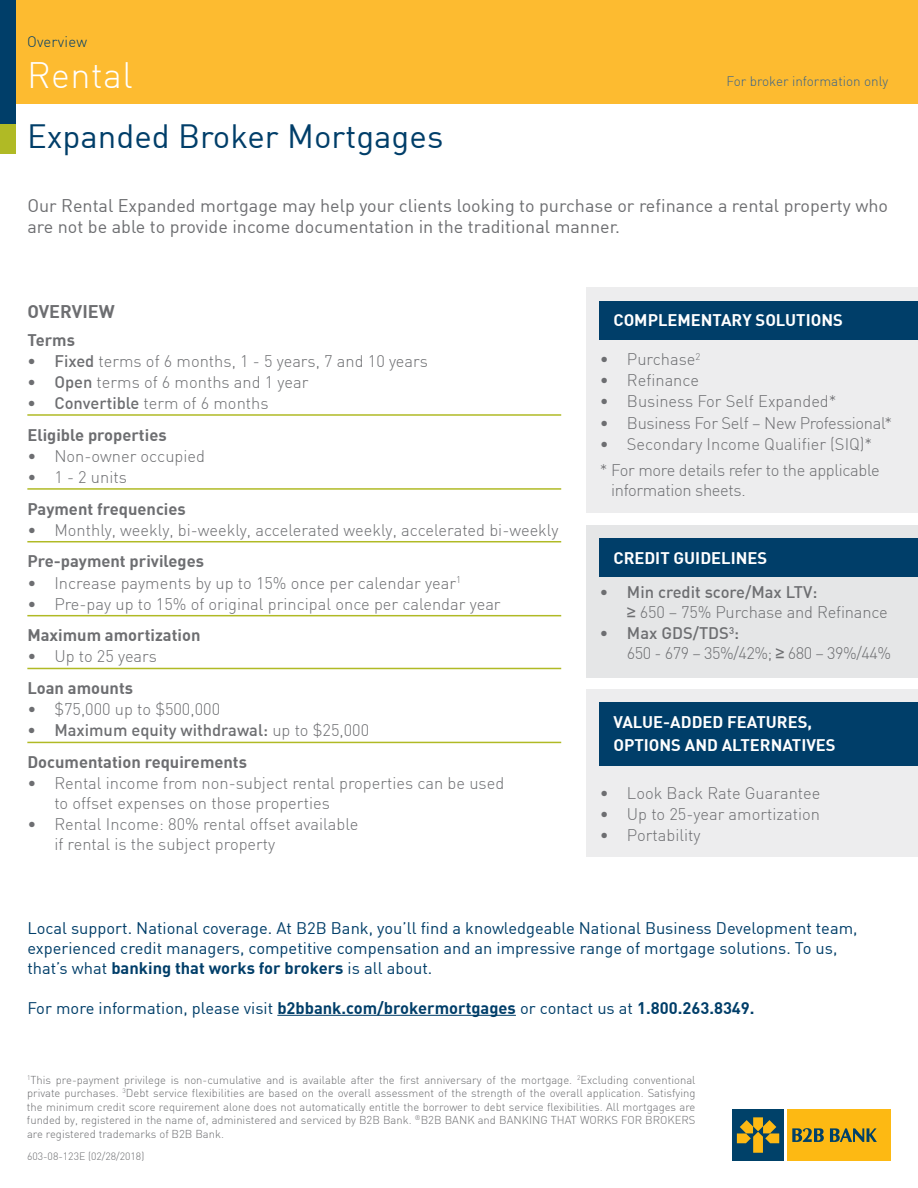
<style>
.page{position:relative;width:918px;height:1188px;background:#fff}
.page>*{position:absolute;margin:0;border:0;box-sizing:border-box;transform-origin:0 0}
.t1{font:300 36px "DIN";letter-spacing:.015em;color:#fff}
.t2{font:33px "DIN";color:#003e69}
.t3{font:18px/21.6px "DIN";color:#6d6e71}
.t4{font:700 18px "DIN";color:#6d6e71}
.t5{font:300 16.5px/19.8px "DIN";color:#6d6e71}
.t6{font:16.5px/19.8px "DIN";color:#003e69}
.t7{font:300 16.5px/26.5px "DIN";letter-spacing:-.02em;color:#6d6e71}
.t8{font:700 16.5px/31.7px "DIN";color:#6d6e71}
.t9{font:700 16.5px/23.4px "DIN";color:#fff}
.t10{font:500 16.5px/31.7px "DIN";color:#6d6e71}
.t11{font:300 16.5px/19.8px "DIN";letter-spacing:-.03em;color:#6d6e71}
.t12{font:300 15px "DIN";letter-spacing:.015em;color:#003e69}
.t13{font:300 13.5px "DIN";color:#3a648a}
.t14{font:300 11.25px/13.5px "DIN";color:#6d6e71;text-align:justify}
.t15{font:300 10.5px "DIN";color:#6d6e71}
.s1{font-weight:500}
.s2{font-weight:300}
.s3{font-weight:700}
.s4{font-family:"Arial";font-weight:400}
</style>
<div class="page">
<div style="left:0;top:0;width:15px;height:153px;background:#b0ba25"></div>
<div style="left:0;top:0;width:918px;height:104px;background:#fdbb30"></div>
<div style="left:0;top:0;width:15px;height:123px;background:#003e69"></div>
<div style="left:732px;top:1109px;width:52px;height:52px;background:#004169"></div>
<svg style="left:737px;top:1117px;width:42px;height:36px"></svg>
<div style="left:787px;top:1109px;width:104px;height:52px;background:#fdb913"></div>
<svg style="left:792px;top:1128px;width:32px;height:14px"></svg>
<svg style="left:830px;top:1128px;width:47px;height:14px"></svg>
<div style="left:586px;top:525px;width:332px;height:152px;background:#e5e6e7"></div>
<div style="left:600px;top:538px;width:318px;height:39px;background:#003e69"></div>
<div style="left:586px;top:287px;width:332px;height:226px;background:#ededee"></div>
<div style="left:600px;top:301px;width:318px;height:38px;background:#003e69"></div>
<div style="left:586px;top:689px;width:332px;height:168px;background:#ededee"></div>
<div style="left:600px;top:703px;width:318px;height:63px;background:#003e69"></div>
<hr style="left:27px;top:414px;width:534px;height:2px;background:#b0ba25">
<hr style="left:27px;top:488px;width:534px;height:2px;background:#b0ba25">
<hr style="left:27px;top:541px;width:534px;height:1px;background:#b0ba25">
<hr style="left:27px;top:615px;width:534px;height:1px;background:#b0ba25">
<hr style="left:27px;top:668px;width:534px;height:1px;background:#b0ba25">
<hr style="left:27px;top:742px;width:534px;height:1px;background:#b0ba25">
<hr style="left:277px;top:1015px;width:239px;height:1px;background:#003e69">
<p class="t12" style="left:27px;top:33px;width:62px">Overview</p>
<h1 class="t1" style="left:27px;top:53px;width:107px">Rental</h1>
<h2 class="t2" style="left:27px;top:115px;width:418px">Expanded Broker Mortgages</h2>
<p class="t13" style="left:727px;top:73px;width:163px">For broker information only</p>
<p class="t3" style="left:27px;top:194px;width:862px">Our Rental Expanded mortgage may help your clients looking to purchase or refinance a rental property who are not be able to provide income documentation in the traditional manner.</p>
<p class="t4" style="left:27px;top:299px;width:89px">OVERVIEW</p>
<p class="t8" style="left:27px;top:323px;width:49px">Terms</p>
<p class="t5" style="left:27px;top:351px;width:402px"><span class="s1">• Fixed</span> terms of 6 months, 1 - 5 years, 7 and 10 years</p>
<p class="t5" style="left:27px;top:372px;width:283px"><span class="s1">• Open</span> terms of 6 months and 1 year</p>
<p class="t8" style="left:27px;top:386px;width:243px"><span class="s1">• Convertible</span> <span class="s2">term of 6 months<br></span>Eligible properties</p>
<p class="t5" style="left:27px;top:446px;width:179px">• Non-owner occupied</p>
<p class="t5" style="left:27px;top:467px;width:101px">• 1 - 2 units</p>
<p class="t8" style="left:27px;top:492px;width:160px">Payment frequencies</p>
<p class="t5" style="left:27px;top:520px;width:533px">• Monthly, weekly, bi-weekly, accelerated weekly, accelerated bi-weekly</p>
<p class="t8" style="left:27px;top:545px;width:178px">Pre-payment privileges</p>
<p class="t5" style="left:27px;top:573px;width:435px">• Increase payments by up to 15% once per calendar year<sup>1</sup></p>
<p class="t5" style="left:27px;top:594px;width:475px">• Pre-pay up to 15% of original principal once per calendar year</p>
<p class="t8" style="left:27px;top:619px;width:175px">Maximum amortization</p>
<p class="t5" style="left:27px;top:646px;width:131px">• Up to 25 years</p>
<p class="t8" style="left:27px;top:672px;width:107px">Loan amounts</p>
<p class="t5" style="left:27px;top:699px;width:194px">• $75,000 up to $500,000</p>
<p class="t10" style="left:27px;top:714px;width:343px">• Maximum equity withdrawal: <span class="s2">up to $25,000<br></span><span class="s3">Documentation requirements</span></p>
<p class="t5" style="left:54px;top:773px;width:451px;text-indent:-27px">• Rental income from non-subject rental properties can be used to offset expenses on those properties</p>
<p class="t5" style="left:54px;top:814px;width:306px;text-indent:-27px">• Rental Income: 80% rental offset available if rental is the subject property</p>
<p class="t9" style="left:613px;top:307px;width:231px">COMPLEMENTARY SOLUTIONS</p>
<p class="t5" style="left:600px;top:349px;width:102px">• Purchase<sup>2</sup></p>
<p class="t5" style="left:600px;top:370px;width:101px">• Refinance</p>
<p class="t5" style="left:600px;top:391px;width:238px">• Business For Self Expanded*</p>
<p class="t7" style="left:600px;top:409px;width:294px">• Business For Self – New Professional*</p>
<p class="t7" style="left:600px;top:430px;width:281px">• Secondary Income Qualifier (SIQ)* * For more details refer to the applicable</p>
<p class="t7" style="left:611px;top:477px;width:136px">information sheets.</p>
<p class="t9" style="left:613px;top:545px;width:155px">CREDIT GUIDELINES</p>
<p class="t5" style="left:627px;top:582px;width:262px;text-indent:-27px"><span class="s1">• Min credit score/Max LTV:<br></span><span class="s4">≥</span> 650 – 75% Purchase and Refinance</p>
<p class="t11" style="left:627px;top:623px;width:266px;text-indent:-27px"><span class="s1">• Max GDS/TDS</span><sup>3</sup><span class="s1">:<br></span>650 - 679 – 35%/42%; <span class="s4">≥</span> 680 – 39%/44%</p>
<p class="t9" style="left:613px;top:709px;width:224px">VALUE-ADDED FEATURES,<br>OPTIONS AND ALTERNATIVES</p>
<p class="t5" style="left:600px;top:783px;width:222px">• Look Back Rate Guarantee</p>
<p class="t5" style="left:600px;top:804px;width:222px">• Up to 25-year amortization</p>
<p class="t5" style="left:600px;top:825px;width:102px">• Portability</p>
<p class="t6" style="left:27px;top:918px;width:832px">Local support. National coverage. At B2B Bank, you’ll find a knowledgeable National Business Development team, experienced credit managers, competitive compensation and an impressive range of mortgage solutions. To us, that’s what <span class="s3">banking that works for brokers</span> is all about.</p>
<p class="t6" style="left:27px;top:997px;width:729px">For more information, please visit <span class="s3">b2bbank.com/brokermortgages</span> or contact us at <span class="s3">1.800.263.8349.</span></p>
<p class="t14" style="left:27px;top:1073px;width:670px"><sup>1</sup>This pre-payment privilege is non-cumulative and is available after the first anniversary of the mortgage. <sup>2</sup>Excluding conventional private purchases. <sup>3</sup>Debt service flexibilities are based on the overall assessment of the strength of the overall application. Satisfying the minimum credit score requirement alone does not automatically entitle the borrower to debt service flexibilities. All mortgages are funded by, registered in the name of, administered and serviced by B2B Bank. <sup>®</sup>B2B BANK and BANKING THAT WORKS FOR BROKERS are registered trademarks of B2B Bank.</p>
<p class="t15" style="left:27px;top:1150px;width:119px">603-08-123E (02/28/2018)</p>
</div>
